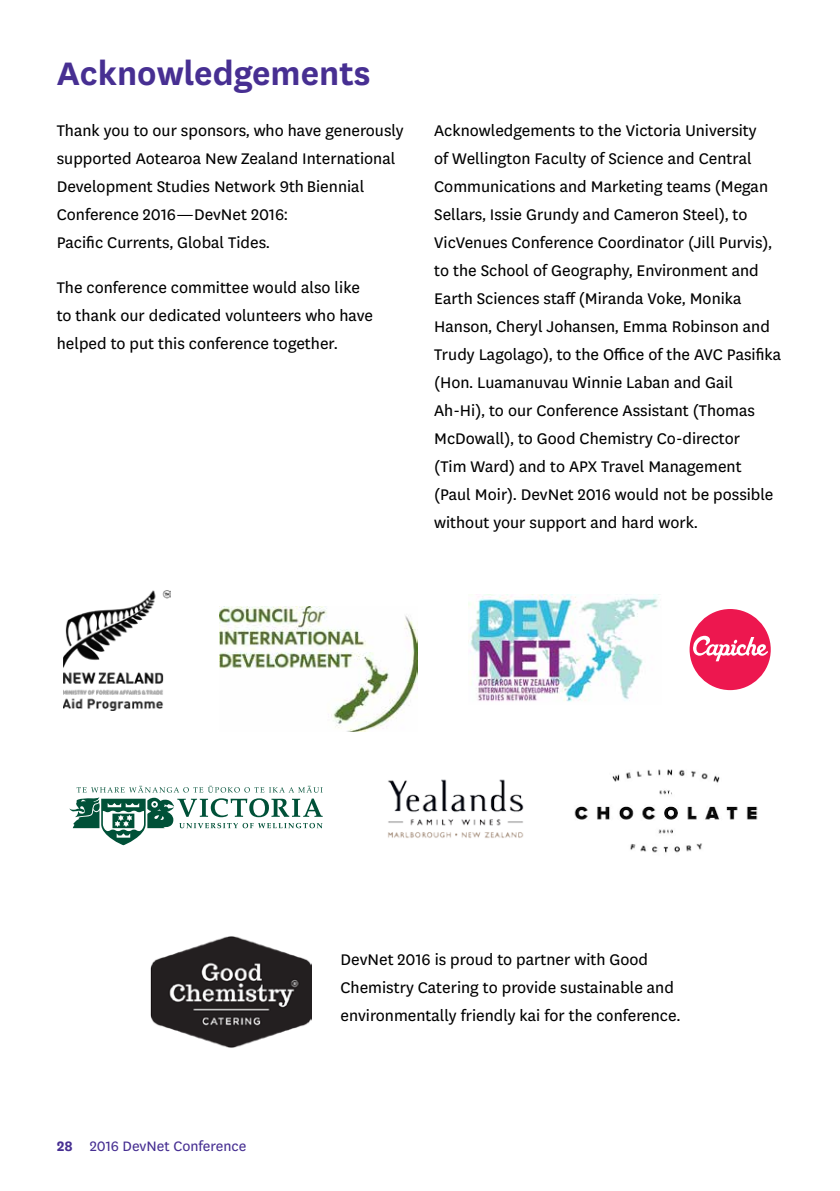
<style>
.page{position:relative;width:840px;height:1191px;background:#fff}
.page>*{position:absolute;margin:0;border:0;box-sizing:border-box;transform-origin:0 0}
.t1{font:700 38px "Victoria Sans";color:#472f92}
.t2{font:18px/28px "Victoria Sans";color:#000}
.t3{font:16px "Victoria Sans";color:#472f92}
.s1{font-weight:700}
</style>
<div class="page">
<img style="left:150px;top:936px;width:161px;height:112px">
<img style="left:220px;top:607px;width:197px;height:125px">
<img style="left:468px;top:594px;width:191px;height:108px">
<img style="left:63px;top:590px;width:107px;height:120px">
<div style="left:689px;top:609px;width:81px;height:81px;background:#ed174f;border-radius:50%"></div>
<svg style="left:693px;top:636px;width:74px;height:25px"></svg>
<svg style="left:69px;top:786px;width:253px;height:59px"></svg>
<img style="left:388px;top:779px;width:136px;height:59px">
<img style="left:574px;top:769px;width:184px;height:84px">
<h1 class="t1" style="left:57px;top:47px;width:315px">Acknowledgements</h1>
<p class="t2" style="left:57px;top:115px;width:348px">Thank you to our sponsors, who have generously supported Aotearoa New Zealand International Development Studies Network 9th Biennial Conference 2016—DevNet 2016:<br>Pacific Currents, Global Tides.</p>
<p class="t2" style="left:57px;top:272px;width:317px">The conference committee would also like to thank our dedicated volunteers who have helped to put this conference together.</p>
<p class="t2" style="left:434px;top:115px;width:348px">Acknowledgements to the Victoria University<br>of Wellington Faculty of Science and Central Communications and Marketing teams (Megan Sellars, Issie Grundy and Cameron Steel), to VicVenues Conference Coordinator (Jill Purvis), to the School of Geography, Environment and Earth Sciences staff (Miranda Voke, Monika Hanson, Cheryl Johansen, Emma Robinson and Trudy Lagolago), to the Office of the AVC Pasifika (Hon. Luamanuvau Winnie Laban and Gail Ah-Hi), to our Conference Assistant (Thomas McDowall), to Good Chemistry Co-director<br>(Tim Ward) and to APX Travel Management (Paul Moir). DevNet 2016 would not be possible without your support and hard work.</p>
<p class="t3" style="left:57px;top:1135px;width:191px"><span class="s1">28</span> 2016 DevNet Conference</p>
<p class="t2" style="left:340px;top:945px;width:341px">DevNet 2016 is proud to partner with Good<br>Chemistry Catering to provide sustainable and environmentally friendly kai for the conference.</p>
</div>
